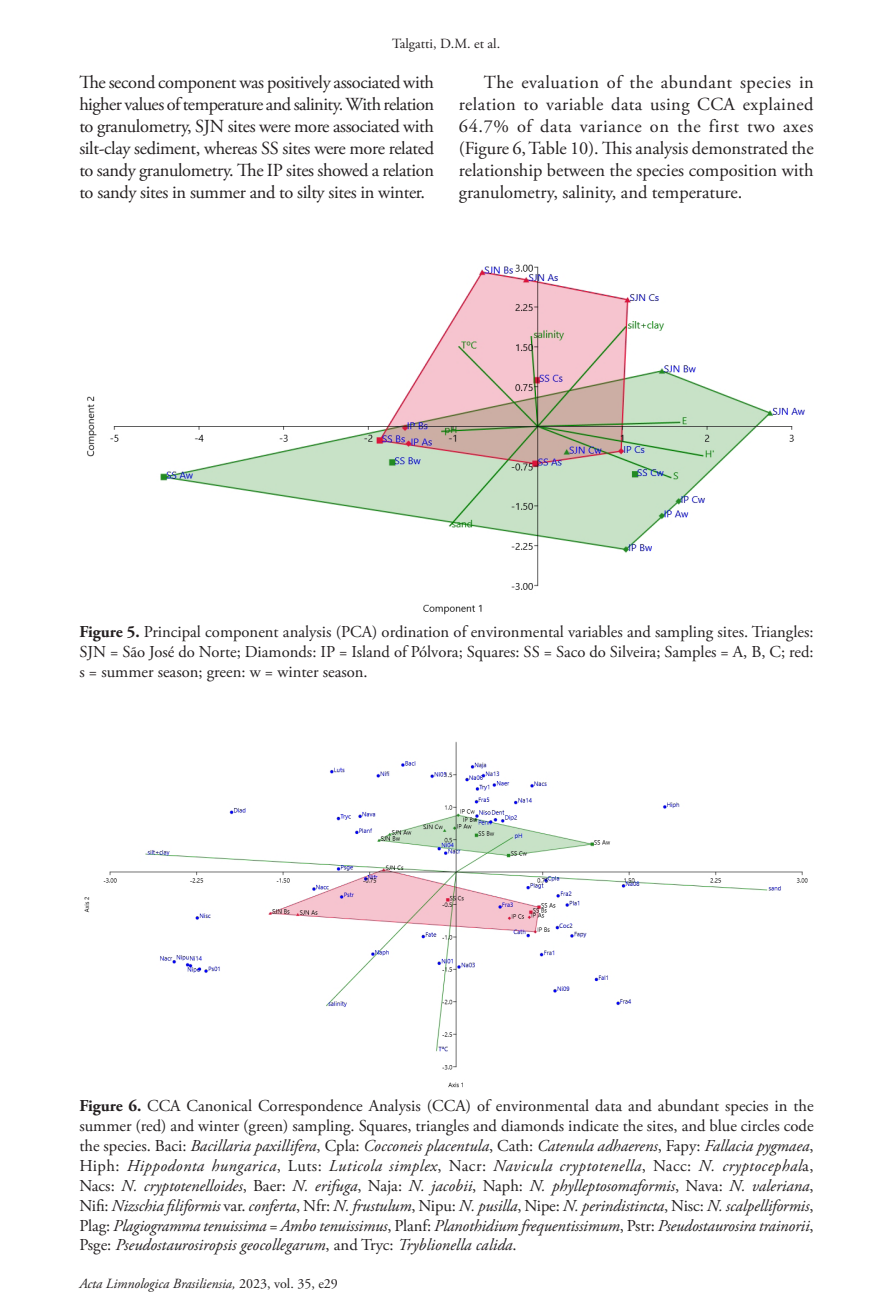
<style>
.page{position:relative;width:893px;height:1315px;background:#fff}
.page>*{position:absolute;margin:0;border:0;box-sizing:border-box;transform-origin:0 0}
.Paragraph{font:18.38px/22.1px "Adobe Garamond Pro";letter-spacing:-.015em;color:#231f20;text-align:justify}
.FigureCaption{font:italic 16.62px/19.9px "Adobe Garamond Pro";color:#231f20;text-align:justify}
.FigureCaption-2{font:16.62px/19.9px "Adobe Garamond Pro";color:#231f20;text-align:justify}
.t1{font:italic 14px "Adobe Garamond Pro";color:#231f20}
.t2{font:14px "Adobe Garamond Pro";color:#231f20}
.s1{font-weight:700}
.s2{font-weight:700;font-style:normal}
.s3{font-style:normal}
</style>
<div class="page">
<img style="left:87px;top:264px;width:718px;height:351px">
<img style="left:84px;top:742px;width:724px;height:346px">
<p class="t2" style="left:392px;top:35px;width:110px">Talgatti, D.M. et al.</p>
<p class="Paragraph" style="left:79px;top:72px;width:356px">The second component was positively associated with higher values of temperature and salinity. With relation to granulometry, SJN sites were more associated with silt-clay sediment, whereas SS sites were more related to sandy granulometry. The IP sites showed a relation to sandy sites in summer and to silty sites in winter.</p>
<p class="Paragraph" style="left:459px;top:72px;width:356px;text-indent:25px">The evaluation of the abundant species in relation to variable data using CCA explained 64.7% of data variance on the first two axes (Figure 6, Table 10). This analysis demonstrated the relationship between the species composition with granulometry, salinity, and temperature.</p>
<p class="FigureCaption-2" style="left:79px;top:622px;width:736px"><span class="s1">Figure 5.</span> Principal component analysis (PCA) ordination of environmental variables and sampling sites. Triangles:<br>SJN = São José do Norte; Diamonds: IP = Island of Pólvora; Squares: SS = Saco do Silveira; Samples = A, B, C; red: s = summer season; green: w = winter season.</p>
<p class="FigureCaption" style="left:79px;top:1096px;width:736px"><span class="s2">Figure 6.</span> <span class="s3">CCA Canonical Correspondence Analysis (CCA) of environmental data and abundant species in the summer (red) and winter (green) sampling. Squares, triangles and diamonds indicate the sites, and blue circles code the species. Baci:</span> Bacillaria paxillifera<span class="s3">, Cpla:</span> Cocconeis placentula<span class="s3">, Cath:</span> Catenula adhaerens<span class="s3">, Fapy:</span> Fallacia pygmaea<span class="s3">, Hiph:</span> Hippodonta hungarica<span class="s3">, Luts:</span> Luticola simplex<span class="s3">, Nacr:</span> Navicula cryptotenella<span class="s3">, Nacc:</span> N. cryptocephal<span class="s3">a, Nacs:</span> N. cryptotenelloides<span class="s3">, Baer:</span> N. erifuga<span class="s3">, Naja:</span> N. jacobii<span class="s3">, Naph:</span> N. phylleptosomaformis<span class="s3">, Nava:</span> N. valeriana<span class="s3">, Nifi:</span> Nizschia filiformis <span class="s3">var.</span> conferta<span class="s3">, Nfr:</span> N. frustulum<span class="s3">, Nipu:</span> N. pusilla<span class="s3">, Nipe:</span> N. perindistincta<span class="s3">, Nisc:</span> N. scalpelliformis<span class="s3">, Plag:</span> Plagiogramma tenuissima <span class="s3">=</span> Ambo tenuissimus<span class="s3">, Planf:</span> Planothidium frequentissimum<span class="s3">, Pstr:</span> Pseudostaurosira trainorii<span class="s3">, Psge:</span> Pseudostaurosiropsis geocollegarum<span class="s3">, and Tryc:</span> Tryblionella calida<span class="s3">.</span></p>
<p class="t1" style="left:79px;top:1275px;width:260px">Acta Limnologica Brasiliensia, <span class="s3">2023, vol. 35, e29</span></p>
</div>
